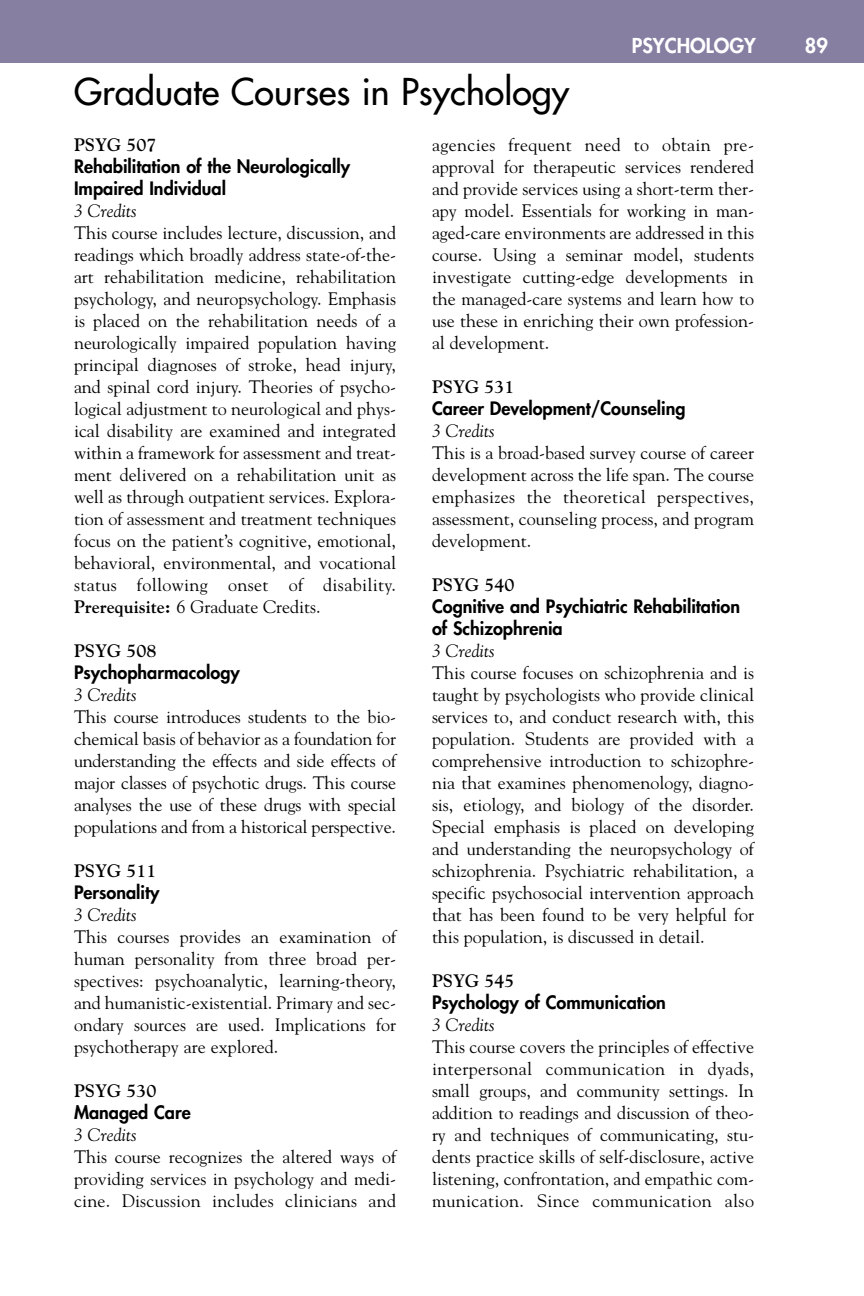
<style>
.page{position:relative;width:864px;height:1296px;background:#fff}
.page>*{position:absolute;margin:0;border:0;box-sizing:border-box;transform-origin:0 0}
.t1{font:36px "Futura";color:#000}
.t2{font:800 20px "Futura";color:#fff}
.t3{font:18px/22px "Goudy";color:#000;text-align:justify}
.t4{font:800 18px/22px "Futura";color:#000}
.t5{font:italic 18px "Goudy";color:#000}
.t6{font:700 18px "Goudy";color:#000}
.s1{font-weight:700}
</style>
<div class="page">
<div style="left:0;top:0;width:864px;height:63px;background:#867fa2"></div>
<h1 class="t1" style="left:74px;top:74px;width:497px">Graduate Courses in Psychology</h1>
<p class="t2" style="left:632px;top:36px;width:126px">PSYCHOLOGY</p>
<p class="t2" style="left:805px;top:36px;width:25px">89</p>
<p class="t6" style="left:74px;top:138px;width:84px">PSYG 507</p>
<p class="t4" style="left:74px;top:157px;width:278px">Rehabilitation of the Neurologically<br>Impaired Individual</p>
<p class="t5" style="left:74px;top:204px;width:64px">3 Credits</p>
<p class="t3" style="left:74px;top:224px;width:324px">This course includes lecture, discussion, and readings which broadly address state-of-the&shy;art rehabilitation medicine, rehabilitation psychology, and neuropsychology. Emphasis is placed on the rehabilitation needs of a neurologically impaired population having principal diagnoses of stroke, head injury, and spinal cord injury. Theories of psycho&shy;logical adjustment to neurological and phys&shy;ical disability are examined and integrated within a framework for assessment and treat&shy;ment delivered on a rehabilitation unit as well as through outpatient services. Explora&shy;tion of assessment and treatment techniques focus on the patient’s cognitive, emotional, behavioral, environmental, and vocational status following onset of disability.<br><span class="s1">Prerequisite:</span> 6 Graduate Credits.</p>
<p class="t6" style="left:74px;top:644px;width:84px">PSYG 508</p>
<p class="t4" style="left:74px;top:663px;width:167px">Psychopharmacology</p>
<p class="t5" style="left:74px;top:688px;width:64px">3 Credits</p>
<p class="t3" style="left:74px;top:708px;width:324px">This course introduces students to the bio&shy;chemical basis of behavior as a foundation for understanding the effects and side effects of major classes of psychotic drugs. This course analyses the use of these drugs with special populations and from a historical perspective.</p>
<p class="t6" style="left:74px;top:864px;width:84px">PSYG 511</p>
<p class="t4" style="left:74px;top:883px;width:87px">Personality</p>
<p class="t5" style="left:74px;top:908px;width:64px">3 Credits</p>
<p class="t3" style="left:74px;top:928px;width:324px">This courses provides an examination of human personality from three broad per&shy;spectives: psychoanalytic, learning-theory, and humanistic-existential. Primary and sec&shy;ondary sources are used. Implications for psychotherapy are explored.</p>
<p class="t6" style="left:74px;top:1084px;width:84px">PSYG 530</p>
<p class="t4" style="left:74px;top:1103px;width:118px">Managed Care</p>
<p class="t5" style="left:74px;top:1128px;width:64px">3 Credits</p>
<p class="t3" style="left:74px;top:1148px;width:324px">This course recognizes the altered ways of providing services in psychology and medi&shy;cine. Discussion includes clinicians and</p>
<p class="t3" style="left:432px;top:136px;width:324px">agencies frequent need to obtain pre&shy;approval for therapeutic services rendered and provide services using a short-term ther&shy;apy model. Essentials for working in man&shy;aged-care environments are addressed in this course. Using a seminar model, students investigate cutting-edge developments in the managed-care systems and learn how to use these in enriching their own profession&shy;al development.</p>
<p class="t6" style="left:432px;top:380px;width:84px">PSYG 531</p>
<p class="t4" style="left:432px;top:399px;width:255px">Career Development/Counseling</p>
<p class="t5" style="left:432px;top:424px;width:64px">3 Credits</p>
<p class="t3" style="left:432px;top:444px;width:324px">This is a broad-based survey course of career development across the life span. The course emphasizes the theoretical perspectives, assessment, counseling process, and program development.</p>
<p class="t6" style="left:432px;top:578px;width:84px">PSYG 540</p>
<p class="t4" style="left:432px;top:597px;width:310px">Cognitive and Psychiatric Rehabilitation of Schizophrenia</p>
<p class="t5" style="left:432px;top:644px;width:64px">3 Credits</p>
<p class="t3" style="left:432px;top:664px;width:324px">This course focuses on schizophrenia and is taught by psychologists who provide clinical services to, and conduct research with, this population. Students are provided with a comprehensive introduction to schizophre&shy;nia that examines phenomenology, diagno&shy;sis, etiology, and biology of the disorder.<br>Special emphasis is placed on developing and understanding the neuropsychology of schizophrenia. Psychiatric rehabilitation, a specific psychosocial intervention approach that has been found to be very helpful for this population, is discussed in detail.</p>
<p class="t6" style="left:432px;top:974px;width:84px">PSYG 545</p>
<p class="t4" style="left:432px;top:993px;width:235px">Psychology of Communication</p>
<p class="t5" style="left:432px;top:1018px;width:64px">3 Credits</p>
<p class="t3" style="left:432px;top:1038px;width:324px">This course covers the principles of effective interpersonal communication in dyads, small groups, and community settings. In addition to readings and discussion of theo&shy;ry and techniques of communicating, stu&shy;dents practice skills of self-disclosure, active listening, confrontation, and empathic com&shy;munication. Since communication also</p>
</div>
